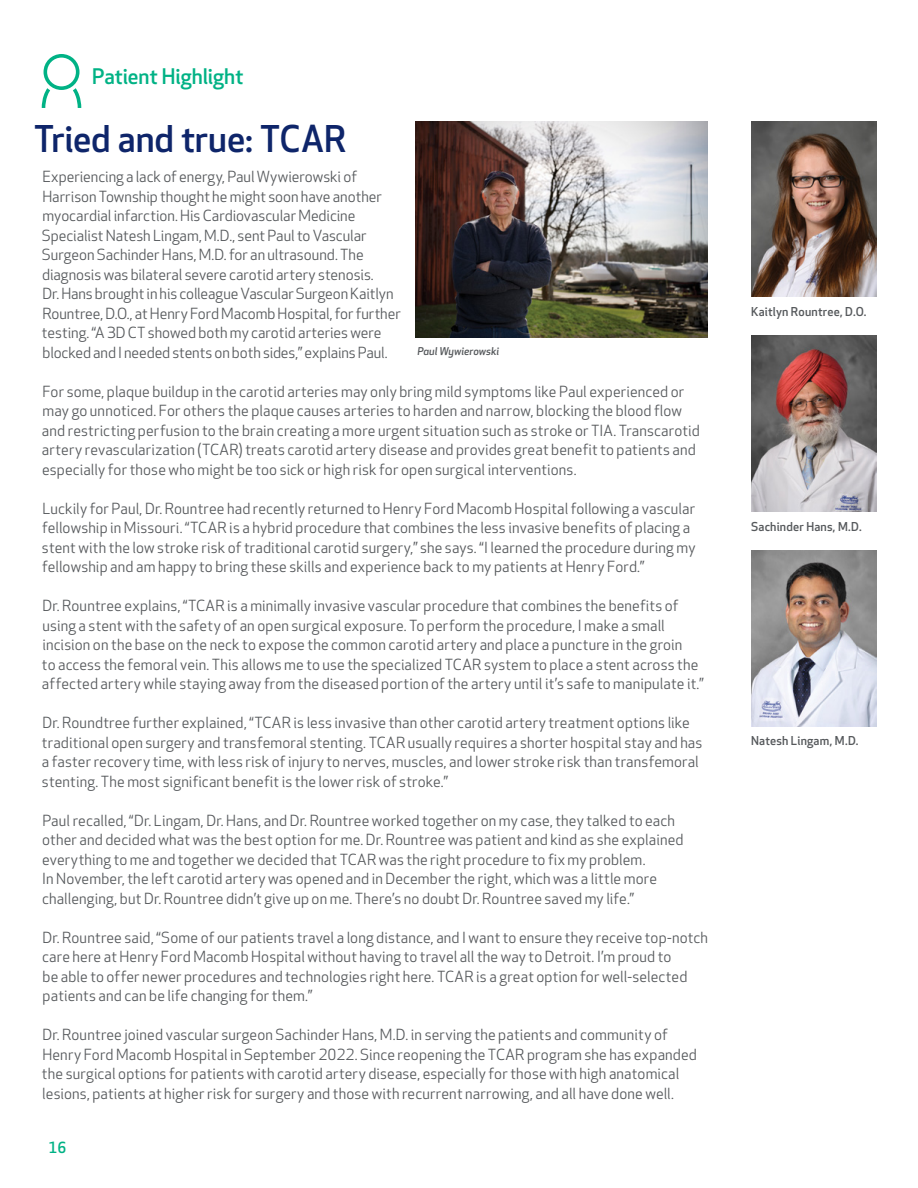
<style>
.page{position:relative;width:918px;height:1188px;background:#fff}
.page>*{position:absolute;margin:0;border:0;box-sizing:border-box;transform-origin:0 0}
.t1{font:500 36px "Apex New";letter-spacing:-.005em;color:#0e256a}
.t2{font:500 21px "Apex New";color:#00b285}
.t3{font:15px/19.5px "Apex New";letter-spacing:.01em;color:#56595c}
.t4{font:500 15px "Apex New";color:#00b285}
.t5{font:500 12px "Apex New";letter-spacing:.015em;color:#56595c}
.t6{font:italic 500 10.5px "Apex New";color:#56595c}
</style>
<div class="page">
<img style="left:751px;top:122px;width:125px;height:175px">
<img style="left:751px;top:551px;width:125px;height:175px">
<img style="left:751px;top:336px;width:125px;height:175px">
<img style="left:416px;top:122px;width:292px;height:216px">
<svg style="left:42px;top:54px;width:39px;height:54px"></svg>
<h2 class="t2" style="left:92px;top:65px;width:153px">Patient Highlight</h2>
<h1 class="t1" style="left:34px;top:118px;width:314px">Tried and true: TCAR</h1>
<p class="t3" style="left:42px;top:168px;width:360px">Experiencing a lack of energy, Paul Wywierowski of Harrison Township thought he might soon have another myocardial infarction. His Cardiovascular Medicine Specialist Natesh Lingam, M.D., sent Paul to Vascular Surgeon Sachinder Hans, M.D. for an ultrasound. The diagnosis was bilateral severe carotid artery stenosis.<br>Dr. Hans brought in his colleague Vascular Surgeon Kaitlyn Rountree, D.O., at Henry Ford Macomb Hospital, for further testing. “A 3D CT showed both my carotid arteries were blocked and I needed stents on both sides,” explains Paul.</p>
<p class="t3" style="left:42px;top:382px;width:659px">For some, plaque buildup in the carotid arteries may only bring mild symptoms like Paul experienced or may go unnoticed. For others the plaque causes arteries to harden and narrow, blocking the blood flow and restricting perfusion to the brain creating a more urgent situation such as stroke or TIA. Transcarotid artery revascularization (TCAR) treats carotid artery disease and provides great benefit to patients and especially for those who might be too sick or high risk for open surgical interventions.</p>
<p class="t3" style="left:42px;top:499px;width:655px">Luckily for Paul, Dr. Rountree had recently returned to Henry Ford Macomb Hospital following a vascular fellowship in Missouri. “TCAR is a hybrid procedure that combines the less invasive benefits of placing a stent with the low stroke risk of traditional carotid surgery,” she says. “I learned the procedure during my fellowship and am happy to bring these skills and experience back to my patients at Henry Ford.”</p>
<p class="t3" style="left:42px;top:597px;width:663px">Dr. Rountree explains, “TCAR is a minimally invasive vascular procedure that combines the benefits of using a stent with the safety of an open surgical exposure. To perform the procedure, I make a small incision on the base on the neck to expose the common carotid artery and place a puncture in the groin<br>to access the femoral vein. This allows me to use the specialized TCAR system to place a stent across the affected artery while staying away from the diseased portion of the artery until it’s safe to manipulate it.”</p>
<p class="t3" style="left:42px;top:714px;width:662px">Dr. Roundtree further explained, “TCAR is less invasive than other carotid artery treatment options like traditional open surgery and transfemoral stenting. TCAR usually requires a shorter hospital stay and has a faster recovery time, with less risk of injury to nerves, muscles, and lower stroke risk than transfemoral stenting. The most significant benefit is the lower risk of stroke.”</p>
<p class="t3" style="left:42px;top:811px;width:643px">Paul recalled, “Dr. Lingam, Dr. Hans, and Dr. Rountree worked together on my case, they talked to each other and decided what was the best option for me. Dr. Rountree was patient and kind as she explained everything to me and together we decided that TCAR was the right procedure to fix my problem.<br>In November, the left carotid artery was opened and in December the right, which was a little more challenging, but Dr. Rountree didn’t give up on me. There’s no doubt Dr. Rountree saved my life.”</p>
<p class="t3" style="left:42px;top:928px;width:667px">Dr. Rountree said, “Some of our patients travel a long distance, and I want to ensure they receive top-notch care here at Henry Ford Macomb Hospital without having to travel all the way to Detroit. I’m proud to<br>be able to offer newer procedures and technologies right here. TCAR is a great option for well-selected patients and can be life changing for them.”</p>
<p class="t3" style="left:42px;top:1026px;width:656px">Dr. Rountree joined vascular surgeon Sachinder Hans, M.D. in serving the patients and community of Henry Ford Macomb Hospital in September 2022. Since reopening the TCAR program she has expanded the surgical options for patients with carotid artery disease, especially for those with high anatomical lesions, patients at higher risk for surgery and those with recurrent narrowing, and all have done well.</p>
<p class="t6" style="left:417px;top:345px;width:83px">Paul Wywierowski</p>
<p class="t4" style="left:49px;top:1139px;width:19px">16</p>
<p class="t5" style="left:751px;top:305px;width:117px">Kaitlyn Rountree, D.O.</p>
<p class="t5" style="left:751px;top:520px;width:112px">Sachinder Hans, M.D.</p>
<p class="t5" style="left:751px;top:734px;width:109px">Natesh Lingam, M.D.</p>
</div>
